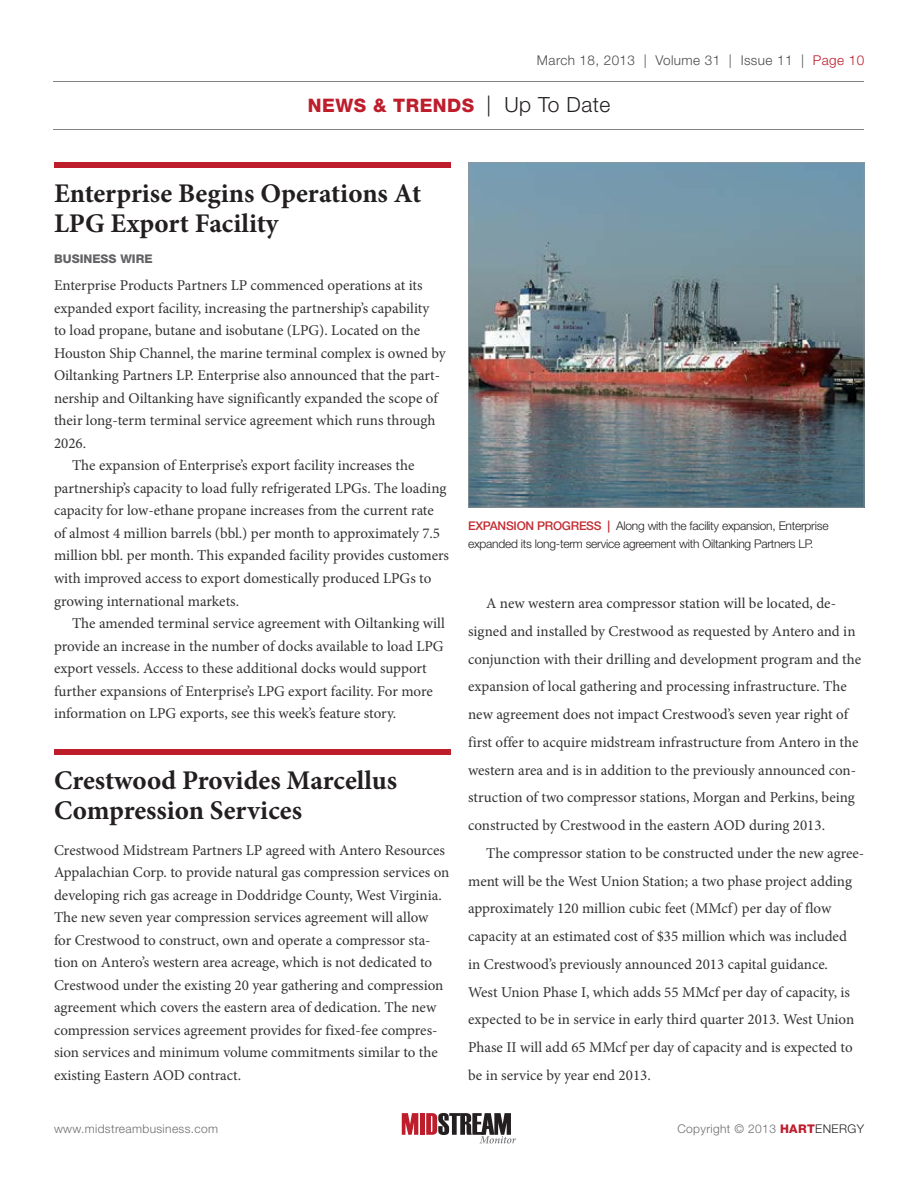
<style>
.page{position:relative;width:918px;height:1188px;background:#fff}
.page>*{position:absolute;margin:0;border:0;box-sizing:border-box;transform-origin:0 0}
.t1{font:700 27px/30px "Minion Pro";color:#231f20}
.t2{font:800 18.6px "Helvetica Neue";letter-spacing:.025em;color:#be1d2c}
.t3{font:15px/27.8px "Minion Pro";color:#333233}
.t4{font:300 13.5px "Helvetica Neue";letter-spacing:.03em;color:#4b4c4d}
.t5{font:300 12px/18px "Helvetica Neue";letter-spacing:-.02em;color:#231f20}
.t6{font:300 12px "Helvetica Neue";letter-spacing:.03em;color:#6c6d70}
.t7{font:800 12px "Helvetica Neue";color:#636366}
.s1{color:#be1d2c}
.s2{font-weight:300;font-size:21px;color:#231f20}
.s3{font-weight:500;color:#c22d33}
.s4{font-weight:800;color:#be1d2c}
.s5{color:#231f20}
</style>
<div class="page">
<hr style="left:54px;top:81px;width:810px;height:1px;background:#808285">
<hr style="left:54px;top:129px;width:810px;height:1px;background:#808285">
<svg style="left:402px;top:1113px;width:16px;height:22px"></svg>
<div style="left:420px;top:1113px;width:5px;height:22px;background:#be1d2c"></div>
<svg style="left:426px;top:1113px;width:90px;height:30px"></svg>
<div style="left:54px;top:162px;width:396px;height:6px;background:#be1d2c"></div>
<div style="left:54px;top:749px;width:396px;height:6px;background:#be1d2c"></div>
<img style="left:468px;top:162px;width:396px;height:346px">
<p class="t4" style="left:537px;top:52px;width:329px">March 18, 2013 | Volume 31 | Issue 11 | <span class="s1">Page 10</span></p>
<p class="t2" style="left:308px;top:94px;width:304px">NEWS &amp; TRENDS <span class="s2">| Up To Date</span></p>
<h1 class="t1" style="left:54px;top:178px;width:369px">Enterprise Begins Operations At<br>LPG Export Facility</h1>
<p class="t7" style="left:54px;top:252px;width:100px">BUSINESS WIRE</p>
<p class="t3" style="left:54px;top:272px;width:370px">Enterprise Products Partners LP commenced operations at its</p>
<p class="t3" style="left:54px;top:294px;width:377px">expanded export facility, increasing the partnership’s capability</p>
<p class="t3" style="left:54px;top:317px;width:368px">to load propane, butane and isobutane (LPG). Located on the</p>
<p class="t3" style="left:54px;top:339px;width:393px">Houston Ship Channel, the marine terminal complex is owned by</p>
<p class="t3" style="left:54px;top:362px;width:388px">Oiltanking Partners LP. Enterprise also announced that the part-</p>
<p class="t3" style="left:54px;top:384px;width:385px">nership and Oiltanking have significantly expanded the scope of</p>
<p class="t3" style="left:54px;top:407px;width:383px">their long-term terminal service agreement which runs through</p>
<p class="t3" style="left:54px;top:429px;width:34px">2026.</p>
<p class="t3" style="left:72px;top:452px;width:344px">The expansion of Enterprise’s export facility increases the</p>
<p class="t3" style="left:54px;top:474px;width:394px">partnership’s capacity to load fully refrigerated LPGs. The loading</p>
<p class="t3" style="left:54px;top:497px;width:381px">capacity for low-ethane propane increases from the current rate</p>
<p class="t3" style="left:54px;top:519px;width:388px">of almost 4 million barrels (bbl.) per month to approximately 7.5</p>
<p class="t3" style="left:54px;top:542px;width:397px">million bbl. per month. This expanded facility provides customers</p>
<p class="t3" style="left:54px;top:564px;width:379px">with improved access to export domestically produced LPGs to</p>
<p class="t3" style="left:54px;top:587px;width:187px">growing international markets.</p>
<p class="t3" style="left:72px;top:609px;width:374px">The amended terminal service agreement with Oiltanking will</p>
<p class="t3" style="left:54px;top:632px;width:391px">provide an increase in the number of docks available to load LPG</p>
<p class="t3" style="left:54px;top:654px;width:374px">export vessels. Access to these additional docks would support</p>
<p class="t3" style="left:54px;top:677px;width:380px">further expansions of Enterprise’s LPG export facility. For more</p>
<p class="t3" style="left:54px;top:699px;width:344px">information on LPG exports, see this week’s feature story.</p>
<h1 class="t1" style="left:54px;top:765px;width:345px">Crestwood Provides Marcellus<br>Compression Services</h1>
<p class="t3" style="left:54px;top:839px;width:397px;line-height:22.5px">Crestwood Midstream Partners LP agreed with Antero Resources Appalachian Corp. to provide natural gas compression services on developing rich gas acreage in Doddridge County, West Virginia.<br>The new seven year compression services agreement will allow for Crestwood to construct, own and operate a compressor sta&shy;tion on Antero’s western area acreage, which is not dedicated to Crestwood under the existing 20 year gathering and compression agreement which covers the eastern area of dedication. The new compression services agreement provides for fixed-fee compres&shy;sion services and minimum volume commitments similar to the existing Eastern AOD contract.</p>
<p class="t5" style="left:468px;top:516px;width:362px"><span class="s3">EXPANSION PROGRESS |</span> Along with the facility expansion, Enterprise expanded its long-term service agreement with Oiltanking Partners LP.</p>
<p class="t3" style="left:468px;top:589px;width:395px;text-indent:18px">A new western area compressor station will be located, de&shy;signed and installed by Crestwood as requested by Antero and in conjunction with their drilling and development program and the expansion of local gathering and processing infrastructure. The new agreement does not impact Crestwood’s seven year right of first offer to acquire midstream infrastructure from Antero in the western area and is in addition to the previously announced con&shy;struction of two compressor stations, Morgan and Perkins, being constructed by Crestwood in the eastern AOD during 2013.</p>
<p class="t3" style="left:468px;top:839px;width:398px;text-indent:18px">The compressor station to be constructed under the new agree&shy;ment will be the West Union Station; a two phase project adding approximately 120 million cubic feet (MMcf) per day of flow capacity at an estimated cost of $35 million which was included<br>in Crestwood’s previously announced 2013 capital guidance.<br>West Union Phase I, which adds 55 MMcf per day of capacity, is expected to be in service in early third quarter 2013. West Union Phase II will add 65 MMcf per day of capacity and is expected to be in service by year end 2013.</p>
<p class="t6" style="left:54px;top:1122px;width:166px">www.midstreambusiness.com</p>
<p class="t6" style="left:677px;top:1122px;width:188px">Copyright © 2013 <span class="s4">HART</span><span class="s5">ENERGY</span></p>
</div>
